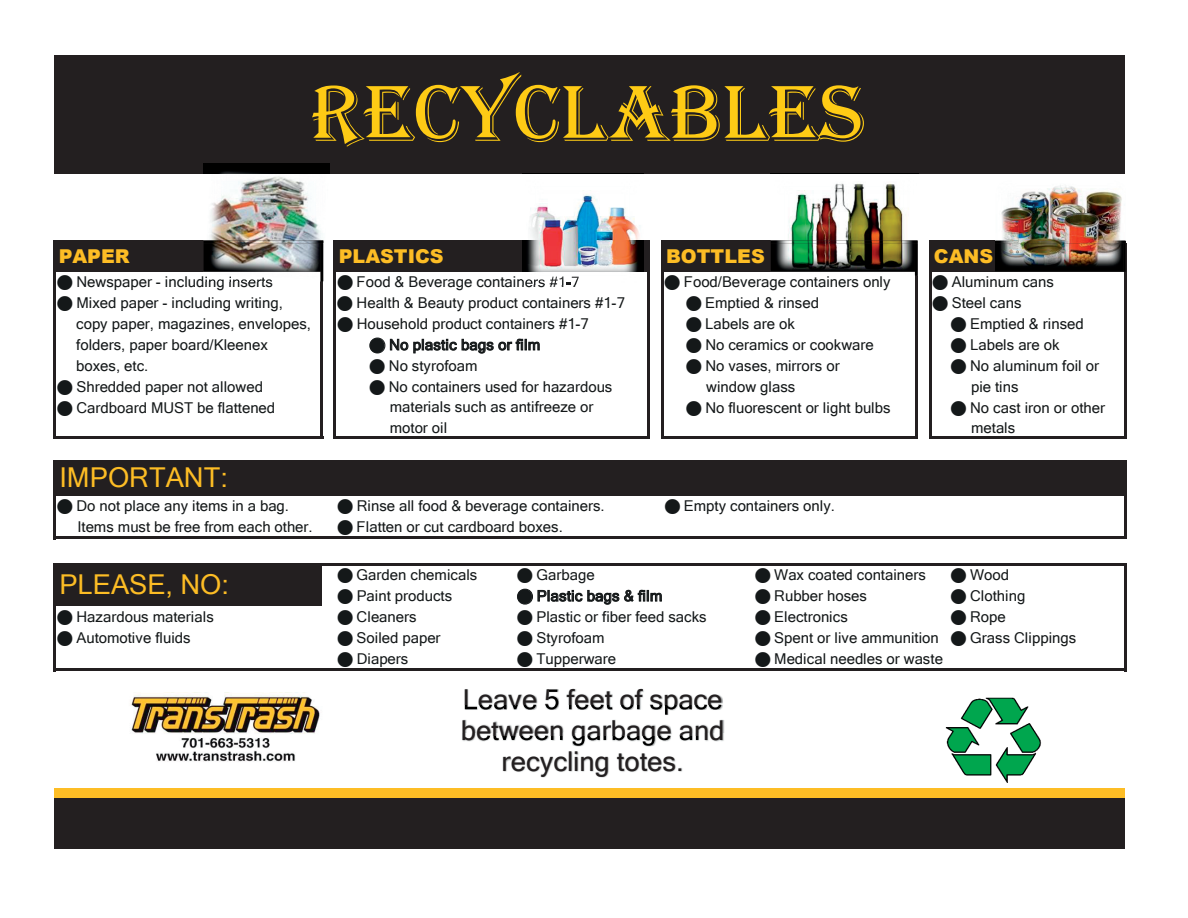
<style>
.page{position:relative;width:1188px;height:918px;background:#fff}
.page>*{position:absolute;margin:0;border:0;box-sizing:border-box;transform-origin:0 0}
.t1{font:81.9px "Algerian Plain";color:#fecb15}
.t2{font:27.3px/30.9px "Microsoft Sans Serif";color:#231f20;text-align:center}
.t3{font:27.3px "Microsoft Sans Serif";color:#fdbd25}
.t4{font:900 19.05px "Arial";color:#fdbd25}
.t5{font:15px "Microsoft Sans Serif";color:#141819}
</style>
<div class="page">
<div style="left:55px;top:55px;width:1070px;height:118px;background:#231f20"></div>
<div style="left:55px;top:242px;width:267px;height:30px;background:#231f20"></div>
<div style="left:335px;top:242px;width:313px;height:30px;background:#231f20"></div>
<div style="left:662px;top:242px;width:254px;height:30px;background:#231f20"></div>
<div style="left:930px;top:242px;width:195px;height:30px;background:#231f20"></div>
<div style="left:55px;top:461px;width:1070px;height:34px;background:#231f20"></div>
<div style="left:55px;top:564px;width:267px;height:42px;background:#231f20"></div>
<div style="left:55px;top:788px;width:1070px;height:10px;background:#fdbd25"></div>
<div style="left:55px;top:798px;width:1070px;height:51px;background:#231f20"></div>
<hr style="left:56px;top:241px;width:267px;height:2px;background:#231f20">
<hr style="left:336px;top:241px;width:314px;height:2px;background:#231f20">
<hr style="left:664px;top:241px;width:254px;height:2px;background:#231f20">
<hr style="left:56px;top:436px;width:267px;height:3px;background:#231f20">
<hr style="left:336px;top:436px;width:314px;height:3px;background:#231f20">
<hr style="left:664px;top:436px;width:254px;height:3px;background:#231f20">
<hr style="left:53px;top:241px;width:3px;height:198px;background:#231f20">
<hr style="left:1124px;top:243px;width:2px;height:196px;background:#231f20">
<hr style="left:53px;top:460px;width:3px;height:79px;background:#231f20">
<hr style="left:1124px;top:463px;width:2px;height:76px;background:#231f20">
<hr style="left:53px;top:563px;width:3px;height:108px;background:#231f20">
<hr style="left:321px;top:243px;width:2px;height:196px;background:#231f20">
<hr style="left:334px;top:241px;width:2px;height:198px;background:#231f20">
<hr style="left:647px;top:243px;width:3px;height:196px;background:#231f20">
<hr style="left:661px;top:241px;width:3px;height:198px;background:#231f20">
<hr style="left:915px;top:243px;width:3px;height:196px;background:#231f20">
<hr style="left:929px;top:241px;width:2px;height:198px;background:#231f20">
<hr style="left:1124px;top:566px;width:2px;height:105px;background:#231f20">
<hr style="left:931px;top:241px;width:195px;height:2px;background:#231f20">
<hr style="left:931px;top:436px;width:195px;height:3px;background:#231f20">
<hr style="left:56px;top:460px;width:1070px;height:3px;background:#231f20">
<hr style="left:56px;top:537px;width:1070px;height:2px;background:#231f20">
<hr style="left:56px;top:563px;width:1070px;height:3px;background:#231f20">
<hr style="left:56px;top:668px;width:1070px;height:3px;background:#231f20">
<img style="left:995px;top:185px;width:131px;height:87px">
<img style="left:204px;top:164px;width:126px;height:117px">
<img style="left:204px;top:241px;width:119px;height:31px">
<svg style="left:205px;top:277px;width:19px;height:4px"></svg>
<svg style="left:230px;top:277px;width:17px;height:4px"></svg>
<img style="left:248px;top:278px;width:24px;height:3px">
<img style="left:321px;top:243px;width:2px;height:38px">
<img style="left:522px;top:173px;width:121px;height:68px">
<img style="left:522px;top:241px;width:121px;height:31px">
<svg style="left:522px;top:276px;width:57px;height:8px"></svg>
<img style="left:771px;top:173px;width:147px;height:102px">
<img style="left:771px;top:243px;width:144px;height:29px">
<img style="left:771px;top:241px;width:147px;height:2px">
<img style="left:915px;top:243px;width:3px;height:32px">
<img style="left:131px;top:692px;width:189px;height:70px">
<img style="left:945px;top:697px;width:97px;height:85px">
<img style="left:464px;top:689px;width:254px;height:17px">
<img style="left:465px;top:690px;width:41px;height:16px">
<img style="left:545px;top:690px;width:5px;height:16px">
<img style="left:550px;top:689px;width:17px;height:17px">
<img style="left:550px;top:690px;width:8px;height:16px">
<img style="left:567px;top:689px;width:37px;height:17px">
<img style="left:605px;top:691px;width:7px;height:15px">
<img style="left:620px;top:695px;width:14px;height:11px">
<img style="left:635px;top:689px;width:8px;height:17px">
<img style="left:708px;top:695px;width:15px;height:11px">
<img style="left:462px;top:706px;width:263px;height:36px">
<img style="left:465px;top:706px;width:41px;height:4px">
<svg style="left:509px;top:695px;width:27px;height:15px"></svg>
<svg style="left:545px;top:706px;width:13px;height:4px"></svg>
<img style="left:577px;top:706px;width:27px;height:4px">
<svg style="left:567px;top:706px;width:10px;height:4px"></svg>
<svg style="left:605px;top:706px;width:7px;height:3px"></svg>
<img style="left:620px;top:706px;width:14px;height:4px">
<svg style="left:635px;top:706px;width:8px;height:3px"></svg>
<svg style="left:650px;top:695px;width:57px;height:20px"></svg>
<img style="left:708px;top:706px;width:15px;height:4px">
<img style="left:463px;top:732px;width:100px;height:8px">
<img style="left:463px;top:720px;width:87px;height:12px">
<svg style="left:550px;top:720px;width:13px;height:12px"></svg>
<img style="left:572px;top:725px;width:28px;height:12px">
<svg style="left:572px;top:725px;width:5px;height:7px"></svg>
<img style="left:613px;top:720px;width:58px;height:17px">
<img style="left:680px;top:720px;width:44px;height:20px">
<img style="left:485px;top:737px;width:216px;height:41px">
<img style="left:485px;top:737px;width:78px;height:3px">
<img style="left:572px;top:737px;width:28px;height:9px">
<svg style="left:604px;top:725px;width:7px;height:15px"></svg>
<img style="left:613px;top:737px;width:58px;height:9px">
<img style="left:680px;top:737px;width:21px;height:3px">
<svg style="left:370px;top:338px;width:170px;height:16px"></svg>
<svg style="left:517px;top:589px;width:145px;height:16px"></svg>
<h1 class="t1" style="left:307px;top:65px;width:554px">RECYCLABLES</h1>
<p class="t4" style="left:59px;top:243px;width:73px">PAPER</p>
<p class="t4" style="left:339px;top:243px;width:106px">PLASTICS</p>
<p class="t4" style="left:666px;top:243px;width:100px">BOTTLES</p>
<p class="t4" style="left:934px;top:243px;width:61px">CANS</p>
<p class="t5" style="left:77px;top:273px;width:198px">Newspaper - including inserts</p>
<p class="t5" style="left:357px;top:273px;width:224px">Food &amp; Beverage containers #1-7</p>
<p class="t5" style="left:684px;top:273px;width:208px">Food/Beverage containers only</p>
<p class="t5" style="left:952px;top:273px;width:104px">Aluminum cans</p>
<p class="t5" style="left:76px;top:294px;width:208px">Mixed paper - including writing,</p>
<p class="t5" style="left:357px;top:294px;width:270px">Health &amp; Beauty product containers #1-7</p>
<p class="t5" style="left:705px;top:294px;width:115px">Emptied &amp; rinsed</p>
<p class="t5" style="left:952px;top:294px;width:71px">Steel cans</p>
<p class="t5" style="left:76px;top:315px;width:236px">copy paper, magazines, envelopes,</p>
<p class="t5" style="left:357px;top:315px;width:234px">Household product containers #1-7</p>
<p class="t5" style="left:705px;top:315px;width:91px">Labels are ok</p>
<p class="t5" style="left:970px;top:315px;width:115px">Emptied &amp; rinsed</p>
<p class="t5" style="left:76px;top:336px;width:193px">folders, paper board/Kleenex</p>
<p class="t5" style="left:389px;top:336px;width:153px">No plastic bags or film</p>
<p class="t5" style="left:705px;top:336px;width:170px">No ceramics or cookware</p>
<p class="t5" style="left:970px;top:336px;width:91px">Labels are ok</p>
<p class="t5" style="left:76px;top:357px;width:74px">boxes, etc.</p>
<p class="t5" style="left:389px;top:357px;width:90px">No styrofoam</p>
<p class="t5" style="left:705px;top:357px;width:136px">No vases, mirrors or</p>
<p class="t5" style="left:970px;top:357px;width:130px">No aluminum foil or</p>
<p class="t5" style="left:76px;top:378px;width:188px">Shredded paper not allowed</p>
<p class="t5" style="left:389px;top:378px;width:225px">No containers used for hazardous</p>
<p class="t5" style="left:706px;top:378px;width:91px">window glass</p>
<p class="t5" style="left:971px;top:378px;width:49px">pie tins</p>
<p class="t5" style="left:77px;top:399px;width:200px">Cardboard MUST be flattened</p>
<p class="t5" style="left:390px;top:399px;width:205px">materials such as antifreeze or</p>
<p class="t5" style="left:705px;top:399px;width:187px">No fluorescent or light bulbs</p>
<p class="t5" style="left:970px;top:399px;width:136px">No cast iron or other</p>
<p class="t5" style="left:390px;top:419px;width:59px">motor oil</p>
<p class="t5" style="left:971px;top:419px;width:46px">metals</p>
<h2 class="t3" style="left:59px;top:462px;width:170px">IMPORTANT:</h2>
<p class="t5" style="left:77px;top:497px;width:214px">Do not place any items in a bag.</p>
<p class="t5" style="left:357px;top:497px;width:250px">Rinse all food &amp; beverage containers.</p>
<p class="t5" style="left:684px;top:497px;width:153px">Empty containers only.</p>
<p class="t5" style="left:77px;top:518px;width:237px">Items must be free from each other.</p>
<p class="t5" style="left:357px;top:518px;width:208px">Flatten or cut cardboard boxes.</p>
<p class="t5" style="left:357px;top:566px;width:122px">Garden chemicals</p>
<p class="t5" style="left:536px;top:566px;width:60px">Garbage</p>
<p class="t5" style="left:774px;top:566px;width:153px">Wax coated containers</p>
<p class="t5" style="left:970px;top:566px;width:40px">Wood</p>
<p class="t5" style="left:357px;top:587px;width:97px">Paint products</p>
<p class="t5" style="left:537px;top:587px;width:127px">Plastic bags &amp; film</p>
<p class="t5" style="left:774px;top:587px;width:94px">Rubber hoses</p>
<p class="t5" style="left:970px;top:587px;width:57px">Clothing</p>
<p class="t5" style="left:77px;top:608px;width:139px">Hazardous materials</p>
<p class="t5" style="left:357px;top:608px;width:61px">Cleaners</p>
<p class="t5" style="left:536px;top:608px;width:172px">Plastic or fiber feed sacks</p>
<p class="t5" style="left:774px;top:608px;width:75px">Electronics</p>
<p class="t5" style="left:970px;top:608px;width:37px">Rope</p>
<p class="t5" style="left:77px;top:629px;width:116px">Automotive fluids</p>
<p class="t5" style="left:357px;top:629px;width:85px">Soiled paper</p>
<p class="t5" style="left:536px;top:629px;width:70px">Styrofoam</p>
<p class="t5" style="left:774px;top:629px;width:166px">Spent or live ammunition</p>
<p class="t5" style="left:970px;top:629px;width:108px">Grass Clippings</p>
<p class="t5" style="left:357px;top:650px;width:53px">Diapers</p>
<p class="t5" style="left:536px;top:650px;width:81px">Tupperware</p>
<p class="t5" style="left:774px;top:650px;width:170px">Medical needles or waste</p>
<h2 class="t3" style="left:59px;top:569px;width:171px">PLEASE, NO:</h2>
<h2 class="t2" style="left:461px;top:684px;width:265px">Leave 5 feet of space between garbage and recycling totes.</h2>
</div>
